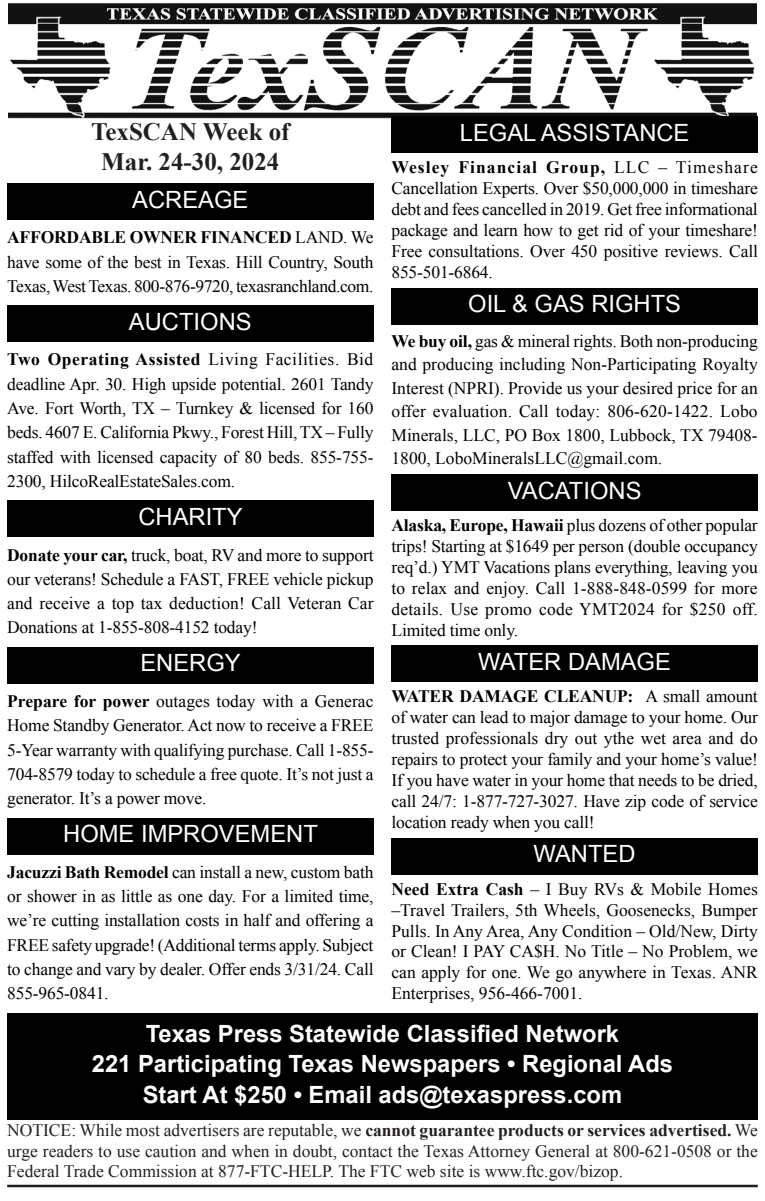
<style>
.page{position:relative;width:765px;height:1201px;background:#fff}
.page>*{position:absolute;margin:0;border:0;box-sizing:border-box;transform-origin:0 0}
.Date_Head{font:700 25px/29.2px "Times New Roman";color:#231f20;text-align:center}
.bottom_shaded{font:700 23.75px "Arial";color:#fff}
.headline{font:23.75px "Arial";color:#fff}
.Classified_body_last{font:17.5px/21px "Times New Roman";letter-spacing:-.01em;color:#000;text-align:justify}
.t1{font:17.5px/21px "Times New Roman";color:#231f20;text-align:justify}
.s1{font-weight:700}
</style>
<div class="page">
<img style="left:9px;top:3px;width:747px;height:120px">
<div style="left:7px;top:183px;width:367px;height:37px;background:#000"></div>
<div style="left:7px;top:305px;width:367px;height:37px;background:#000"></div>
<div style="left:7px;top:500px;width:367px;height:37px;background:#000"></div>
<div style="left:7px;top:647px;width:367px;height:36px;background:#000"></div>
<div style="left:7px;top:817px;width:367px;height:37px;background:#000"></div>
<div style="left:392px;top:116px;width:366px;height:37px;background:#000"></div>
<div style="left:392px;top:288px;width:366px;height:36px;background:#000"></div>
<div style="left:392px;top:474px;width:366px;height:37px;background:#000"></div>
<div style="left:392px;top:645px;width:366px;height:37px;background:#000"></div>
<div style="left:392px;top:838px;width:366px;height:36px;background:#000"></div>
<div style="left:7px;top:1012px;width:751px;height:45px;background:#000"></div>
<div style="left:7px;top:1043px;width:751px;height:45px;background:#000"></div>
<div style="left:7px;top:1074px;width:751px;height:45px;background:#000"></div>
<hr style="left:7px;top:1184px;width:751px;height:3px;background:#231f20">
<p class="headline" style="left:460px;top:117px;width:231px">LEGAL ASSISTANCE</p>
<p class="Classified_body_last" style="left:392px;top:156px;width:368px"><span class="s1">Wesley Financial Group,</span> LLC – Timeshare Cancellation Experts. Over $50,000,000 in timeshare debt and fees cancelled in 2019. Get free informational package and learn how to get rid of your timeshare!<br>Free consultations. Over 450 positive reviews. Call 855-501-6864.</p>
<p class="headline" style="left:468px;top:288px;width:214px">OIL &amp; GAS RIGHTS</p>
<p class="Classified_body_last" style="left:392px;top:329px;width:368px;line-height:23.5px"><span class="s1">We buy oil,</span> gas &amp; mineral rights. Both non-producing and producing including Non-Participating Royalty Interest (NPRI). Provide us your desired price for an offer evaluation. Call today: 806-620-1422. Lobo Minerals, LLC, PO Box 1800, Lubbock, TX 79408- 1800, LoboMineralsLLC@gmail.com.</p>
<p class="headline" style="left:508px;top:475px;width:135px">VACATIONS</p>
<p class="Classified_body_last" style="left:392px;top:514px;width:368px"><span class="s1">Alaska, Europe, Hawaii</span> plus dozens of other popular trips! Starting at $1649 per person (double occupancy req’d.) YMT Vacations plans everything, leaving you to relax and enjoy. Call 1-888-848-0599 for more details. Use promo code YMT2024 for $250 off.<br>Limited time only.</p>
<p class="headline" style="left:478px;top:646px;width:194px">WATER DAMAGE</p>
<p class="Classified_body_last" style="left:392px;top:685px;width:368px"><span class="s1">WATER DAMAGE CLEANUP:</span> A small amount of water can lead to major damage to your home. Our trusted professionals dry out ythe wet area and do repairs to protect your family and your home’s value!<br>If you have water in your home that needs to be dried, call 24/7: 1-877-727-3027. Have zip code of service location ready when you call!</p>
<p class="headline" style="left:534px;top:838px;width:104px">WANTED</p>
<p class="Classified_body_last" style="left:392px;top:878px;width:368px"><span class="s1">Need Extra Cash</span> – I Buy RVs &amp; Mobile Homes –Travel Trailers, 5th Wheels, Goosenecks, Bumper Pulls. In Any Area, Any Condition – Old/New, Dirty or Clean! I PAY CA$H. No Title – No Problem, we can apply for one. We go anywhere in Texas. ANR Enterprises, 956-466-7001.</p>
<p class="bottom_shaded" style="left:146px;top:1017px;width:475px">Texas Press Statewide Classified Network</p>
<p class="bottom_shaded" style="left:92px;top:1048px;width:583px">221 Participating Texas Newspapers • Regional Ads</p>
<p class="bottom_shaded" style="left:143px;top:1079px;width:481px">Start At $250 • Email ads@texaspress.com</p>
<p class="t1" style="left:7px;top:1118px;width:752px">NOTICE: While most advertisers are reputable, we <span class="s1">cannot guarantee products or services advertised.</span> We urge readers to use caution and when in doubt, contact the Texas Attorney General at 800-621-0508 or the Federal Trade Commission at 877-FTC-HELP. The FTC web site is www.ftc.gov/bizop.</p>
<p class="Date_Head" style="left:91px;top:117px;width:200px">TexSCAN Week of<br>Mar. 24-30, 2024</p>
<p class="headline" style="left:132px;top:184px;width:118px">ACREAGE</p>
<p class="Classified_body_last" style="left:7px;top:225px;width:368px;line-height:24.2px"><span class="s1">AFFORDABLE OWNER FINANCED</span> LAND. We have some of the best in Texas. Hill Country, South Texas, West Texas. 800-876-9720, texasranchland.com.</p>
<p class="headline" style="left:129px;top:306px;width:124px">AUCTIONS</p>
<p class="Classified_body_last" style="left:7px;top:347px;width:368px;line-height:24.2px"><span class="s1">Two Operating Assisted</span> Living Facilities. Bid deadline Apr. 30. High upside potential. 2601 Tandy Ave. Fort Worth, TX – Turnkey &amp; licensed for 160 beds. 4607 E. California Pkwy., Forest Hill, TX – Fully staffed with licensed capacity of 80 beds. 855-755- 2300, HilcoRealEstateSales.com.</p>
<p class="headline" style="left:138px;top:501px;width:106px">CHARITY</p>
<p class="Classified_body_last" style="left:7px;top:542px;width:368px;line-height:24.2px"><span class="s1">Donate your car,</span> truck, boat, RV and more to support our veterans! Schedule a FAST, FREE vehicle pickup and receive a top tax deduction! Call Veteran Car Donations at 1-855-808-4152 today!</p>
<p class="headline" style="left:140px;top:647px;width:102px">ENERGY</p>
<p class="Classified_body_last" style="left:7px;top:688px;width:368px;line-height:24.2px"><span class="s1">Prepare for power</span> outages today with a Generac Home Standby Generator. Act now to receive a FREE 5-Year warranty with qualifying purchase. Call 1-855- 704-8579 today to schedule a free quote. It’s not just a generator. It’s a power move.</p>
<p class="headline" style="left:63px;top:818px;width:256px">HOME IMPROVEMENT</p>
<p class="Classified_body_last" style="left:7px;top:859px;width:368px;line-height:24.2px"><span class="s1">Jacuzzi Bath Remodel</span> can install a new, custom bath or shower in as little as one day. For a limited time, we’re cutting installation costs in half and offering a FREE safety upgrade! (Additional terms apply. Subject to change and vary by dealer. Offer ends 3/31/24. Call 855-965-0841.</p>
</div>
